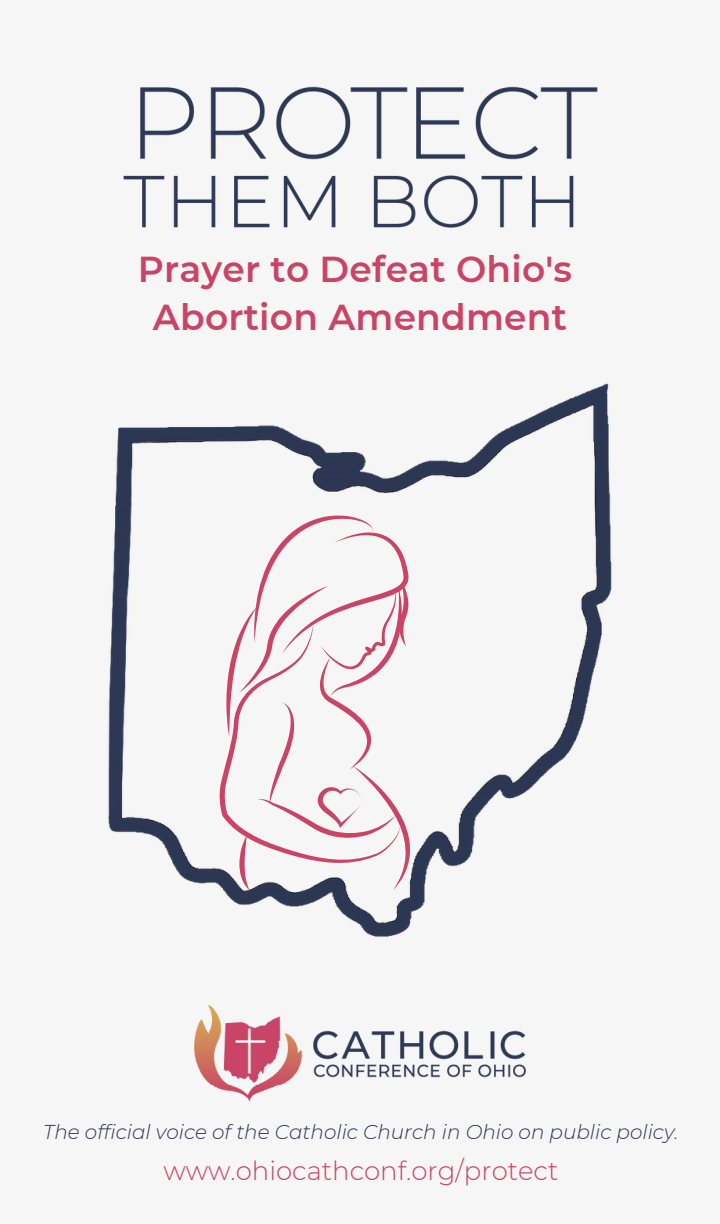
<style>
.page{position:relative;width:720px;height:1224px;background:#f6f6f6}
.page>*{position:absolute;margin:0;border:0;box-sizing:border-box;transform-origin:0 0}
.t1{font:600 36px/48px "Montserrat";letter-spacing:.005em;color:#c94466;text-align:center}
.t2{font:300 26px "Montserrat";color:#c94466}
.t3{font:italic 300 20px "Montserrat";color:#2d3854}
</style>
<div class="page">
<img style="left:194px;top:1005px;width:332px;height:97px">
<img style="left:108px;top:383px;width:504px;height:554px">
<img style="left:123px;top:86px;width:474px;height:142px">
<h1 class="t1" style="left:138px;top:245px;width:436px">Prayer to Defeat Ohio's<br>Abortion Amendment</h1>
<p class="t3" style="left:43px;top:1120px;width:637px">The official voice of the Catholic Church in Ohio on public policy.</p>
<h2 class="t2" style="left:163px;top:1155px;width:397px">www.ohiocathconf.org/protect</h2>
</div>
